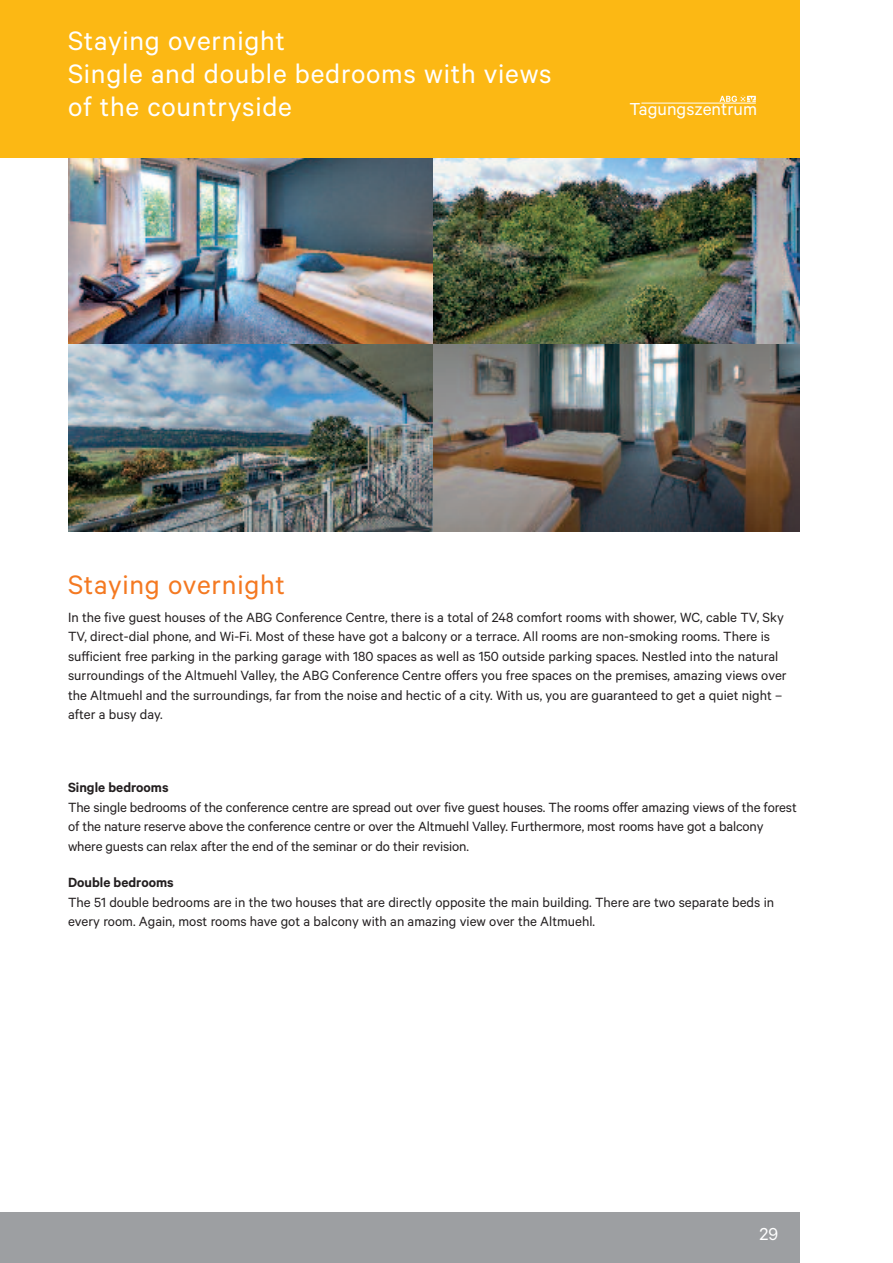
<style>
.page{position:relative;width:893px;height:1263px;background:#fff}
.page>*{position:absolute;margin:0;border:0;box-sizing:border-box;transform-origin:0 0}
.t1{font:30px/33px "Calibre";letter-spacing:.025em;color:#fff}
.t2{font:30px "Calibre";letter-spacing:.025em;color:#f47921}
.t3{font:19.5px "Calibre";color:#fff}
.t4{font:15px/19.5px "Calibre";color:#231f20}
.t5{font:600 15px "Calibre";color:#231f20}
</style>
<div class="page">
<img style="left:68px;top:157px;width:366px;height:187px">
<img style="left:434px;top:157px;width:365px;height:187px">
<img style="left:68px;top:344px;width:366px;height:187px">
<img style="left:434px;top:344px;width:365px;height:187px">
<div style="left:0;top:0;width:799px;height:157px;background:#fcb814"></div>
<svg style="left:719px;top:96px;width:37px;height:6px"></svg>
<hr style="left:641px;top:103px;width:115px;height:1px;background:#fff">
<div style="left:0;top:1212px;width:799px;height:51px;background:#9d9fa2"></div>
<h1 class="t1" style="left:68px;top:26px;width:485px">Staying overnight<br>Single and double bedrooms with views of the countryside</h1>
<h2 class="t3" style="left:629px;top:102px;width:129px">Tagungszentrum</h2>
<h1 class="t2" style="left:68px;top:574px;width:219px">Staying overnight</h1>
<p class="t4" style="left:68px;top:608px;width:720px">In the five guest houses of the ABG Conference Centre, there is a total of 248 comfort rooms with shower, WC, cable TV, Sky TV, direct-dial phone, and Wi-Fi. Most of these have got a balcony or a terrace. All rooms are non-smoking rooms. There is sufficient free parking in the parking garage with 180 spaces as well as 150 outside parking spaces. Nestled into the natural surroundings of the Altmuehl Valley, the ABG Conference Centre offers you free spaces on the premises, amazing views over the Altmuehl and the surroundings, far from the noise and hectic of a city. With us, you are guaranteed to get a quiet night – after a busy day.</p>
<p class="t5" style="left:68px;top:782px;width:102px">Single bedrooms</p>
<p class="t4" style="left:68px;top:798px;width:730px">The single bedrooms of the conference centre are spread out over five guest houses. The rooms offer amazing views of the forest of the nature reserve above the conference centre or over the Altmuehl Valley. Furthermore, most rooms have got a balcony where guests can relax after the end of the seminar or do their revision.</p>
<p class="t5" style="left:68px;top:877px;width:107px">Double bedrooms</p>
<p class="t4" style="left:68px;top:893px;width:708px">The 51 double bedrooms are in the two houses that are directly opposite the main building. There are two separate beds in every room. Again, most rooms have got a balcony with an amazing view over the Altmuehl.</p>
<h2 class="t3" style="left:759px;top:1228px;width:20px">29</h2>
</div>
